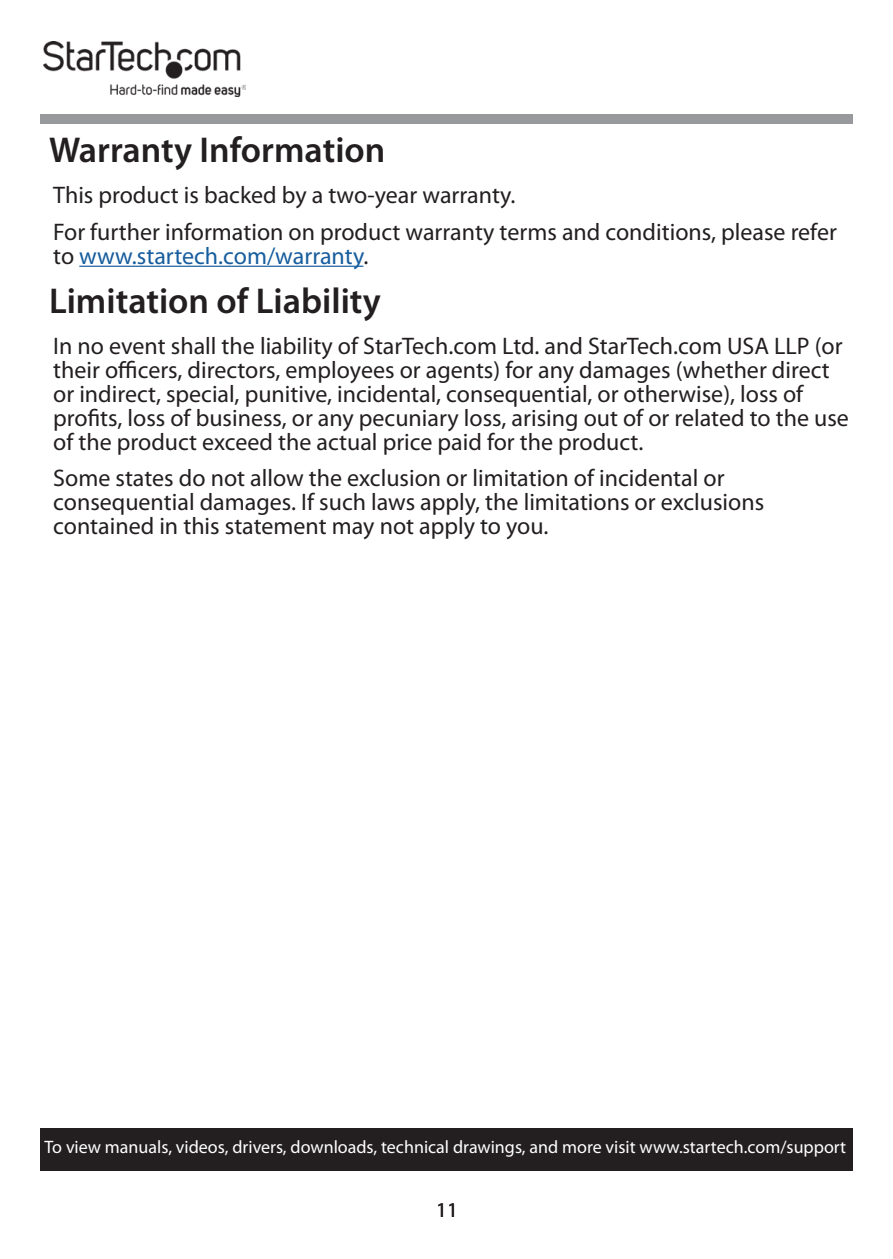
<style>
.page{position:relative;width:893px;height:1259px;background:#fff}
.page>*{position:absolute;margin:0;border:0;box-sizing:border-box;transform-origin:0 0}
.t1{font:600 36px "Myriad Pro";color:#231f20}
.t2{font:24px/24px "Myriad Pro";color:#231f20}
.t3{font:24px "Myriad Pro";color:#175d9e}
.t4{font:21px "Myriad Pro";color:#231f20}
.t5{font:18px "Myriad Pro";color:#fff}
.s1{color:#231f20}
</style>
<div class="page">
<hr style="left:79px;top:266px;width:284px;height:1px;background:#175d9e">
<div style="left:40px;top:1128px;width:812px;height:42px;background:#231f20"></div>
<div style="left:40px;top:115px;width:812px;height:9px;background:#97999c"></div>
<img style="left:43px;top:42px;width:203px;height:55px">
<h1 class="t1" style="left:49px;top:127px;width:338px">Warranty Information</h1>
<p class="t2" style="left:53px;top:176px;width:785px;line-height:36.9px">This product is backed by a two-year warranty.<br>For further information on product warranty terms and conditions, please refer</p>
<p class="t3" style="left:53px;top:241px;width:317px"><span class="s1">to</span> www.startech.com/warranty<span class="s1">.</span></p>
<h1 class="t1" style="left:49px;top:278px;width:333px">Limitation of Liability</h1>
<p class="t2" style="left:53px;top:333px;width:797px">In no event shall the liability of StarTech.com Ltd. and StarTech.com USA LLP (or their officers, directors, employees or agents) for any damages (whether direct or indirect, special, punitive, incidental, consequential, or otherwise), loss of profits, loss of business, or any pecuniary loss, arising out of or related to the use of the product exceed the actual price paid for the product.</p>
<p class="t2" style="left:53px;top:466px;width:712px">Some states do not allow the exclusion or limitation of incidental or consequential damages. If such laws apply, the limitations or exclusions contained in this statement may not apply to you.</p>
<p class="t5" style="left:45px;top:1135px;width:803px">To view manuals, videos, drivers, downloads, technical drawings, and more visit www.startech.com/support</p>
<p class="t4" style="left:436px;top:1197px;width:23px">11</p>
</div>
